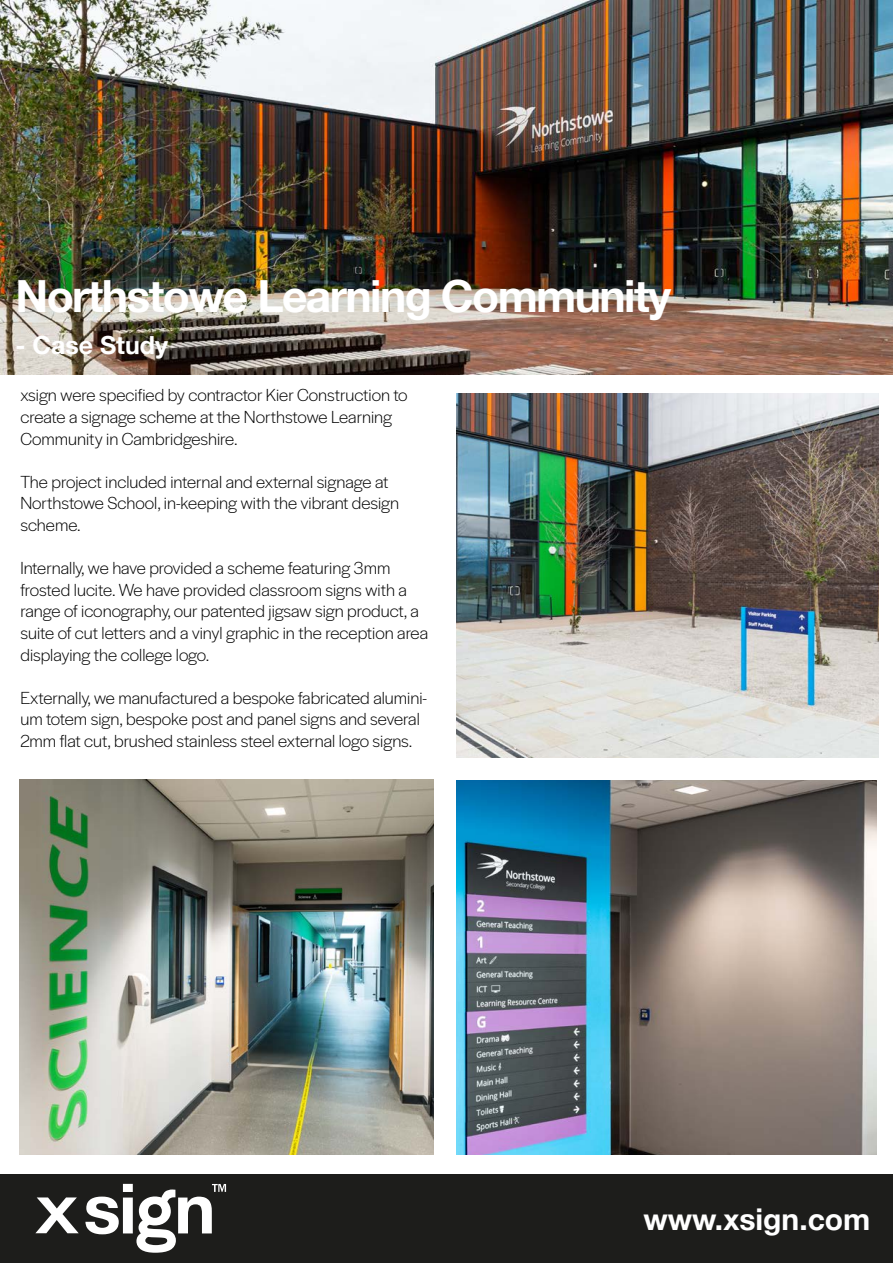
<style>
.page{position:relative;width:893px;height:1263px;background:#fff}
.page>*{position:absolute;margin:0;border:0;box-sizing:border-box;transform-origin:0 0}
.t1{font:700 44.4px "Helvetica Neue";letter-spacing:-.035em;color:#fff}
.t2{font:700 30px "Helvetica Neue";color:#fff}
.t3{font:700 24.9px "Helvetica Neue";color:#fff}
.t4{font:300 18px/21.6px "Halyard Display";color:#000}
</style>
<div class="page">
<img style="left:0;top:0;width:893px;height:374px">
<div style="left:0;top:1174px;width:893px;height:89px;background:#1d1d1b"></div>
<svg style="left:85px;top:1184px;width:141px;height:69px"></svg>
<svg style="left:35px;top:1197px;width:44px;height:36px"></svg>
<img style="left:456px;top:394px;width:422px;height:363px">
<img style="left:19px;top:780px;width:414px;height:374px">
<img style="left:456px;top:780px;width:421px;height:374px">
<h1 class="t1" style="left:16px;top:262px;width:657px">Northstowe Learning Community</h1>
<h3 class="t3" style="left:16px;top:325px;width:154px">- Case Study</h3>
<p class="t4" style="left:20px;top:384px;width:389px">xsign were specified by contractor Kier Construction to create a signage scheme at the Northstowe Learning<br>Community in Cambridgeshire.</p>
<p class="t4" style="left:20px;top:470px;width:380px">The project included internal and external signage at<br>Northstowe School, in-keeping with the vibrant design scheme.</p>
<p class="t4" style="left:20px;top:556px;width:409px">Internally, we have provided a scheme featuring 3mm frosted lucite. We have provided classroom signs with a range of iconography, our patented jigsaw sign product, a suite of cut letters and a vinyl graphic in the reception area displaying the college logo.</p>
<p class="t4" style="left:20px;top:686px;width:408px">Externally, we manufactured a bespoke fabricated alumini&shy;um totem sign, bespoke post and panel signs and several<br>2mm flat cut, brushed stainless steel external logo signs.</p>
<h2 class="t2" style="left:643px;top:1196px;width:229px">www.xsign.com</h2>
</div>
